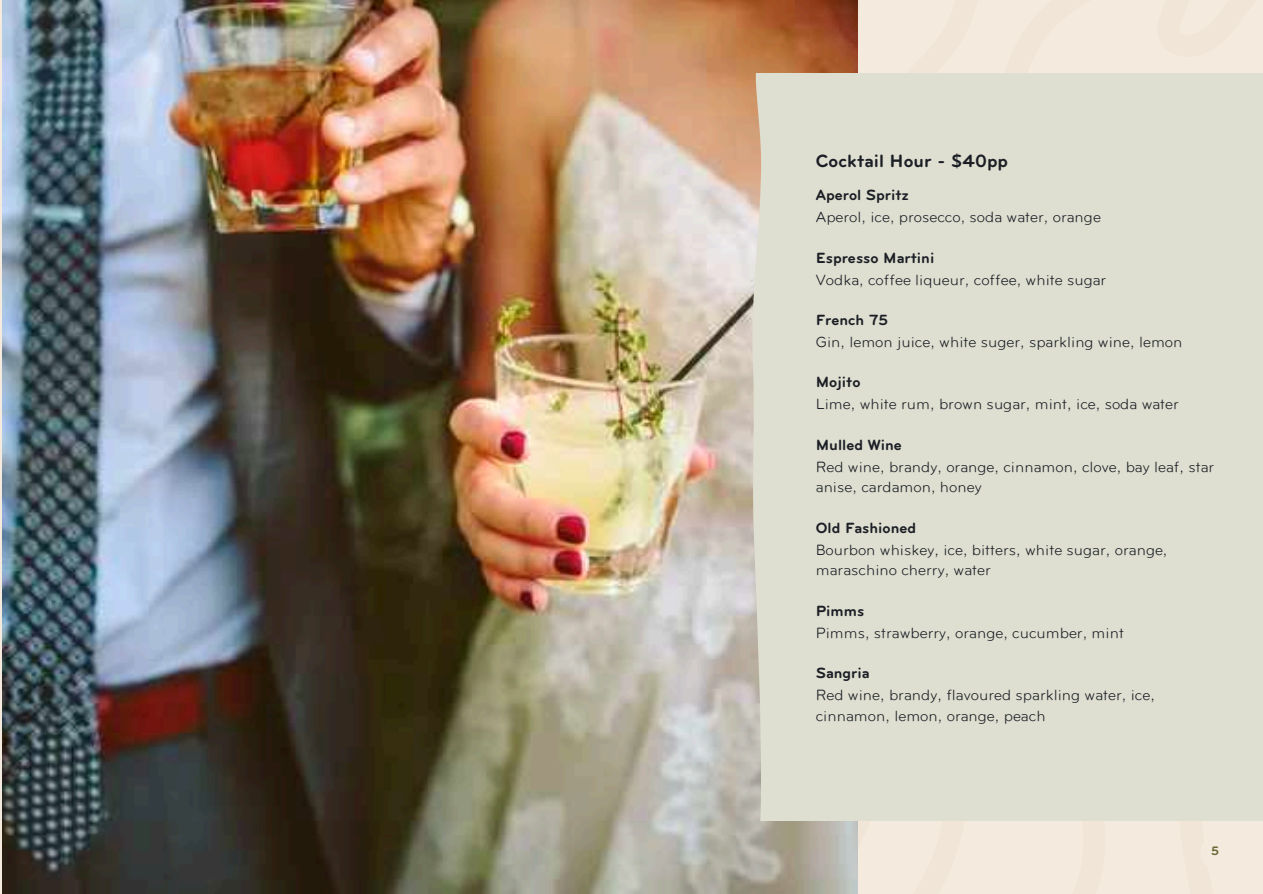
<style>
.page{position:relative;width:1263px;height:894px;background:#fff}
.page>*{position:absolute;margin:0;border:0;box-sizing:border-box;transform-origin:0 0}
.t1{font:700 18.45px "Bryant";color:#1b1e25}
.t2{font:15.3px/20.7px "Bryant";color:#1b1e25}
.t3{font:700 15.3px "Bryant";color:#1b1e25}
.t4{font:700 12.75px "Bryant";color:#686836}
</style>
<div class="page">
<div style="left:1105px;top:0;width:158px;height:893px;background:#f4eade"></div>
<div style="left:867px;top:0;width:238px;height:893px;background:#f4eade"></div>
<img style="left:3px;top:0;width:855px;height:893px">
<svg style="left:1200px;top:837px;width:31px;height:31px"></svg>
<div style="left:748px;top:73px;width:515px;height:747px;background:#dedfd0"></div>
<p class="t1" style="left:816px;top:154px;width:194px">Cocktail Hour - $40pp</p>
<p class="t3" style="left:816px;top:190px;width:95px">Aperol Spritz</p>
<p class="t2" style="left:816px;top:207px;width:287px">Aperol, ice, prosecco, soda water, orange</p>
<p class="t3" style="left:816px;top:252px;width:120px">Espresso Martini</p>
<p class="t2" style="left:816px;top:269px;width:292px">Vodka, coffee liqueur, coffee, white sugar</p>
<p class="t3" style="left:816px;top:314px;width:74px">French 75</p>
<p class="t2" style="left:816px;top:331px;width:368px">Gin, lemon juice, white suger, sparkling wine, lemon</p>
<p class="t3" style="left:816px;top:377px;width:46px">Mojito</p>
<p class="t2" style="left:816px;top:393px;width:365px">Lime, white rum, brown sugar, mint, ice, soda water</p>
<p class="t3" style="left:816px;top:439px;width:88px">Mulled Wine</p>
<p class="t2" style="left:816px;top:456px;width:400px">Red wine, brandy, orange, cinnamon, clove, bay leaf, star anise, cardamon, honey</p>
<p class="t3" style="left:816px;top:522px;width:102px">Old Fashioned</p>
<p class="t2" style="left:816px;top:539px;width:353px">Bourbon whiskey, ice, bitters, white sugar, orange, maraschino cherry, water</p>
<p class="t3" style="left:816px;top:605px;width:50px">Pimms</p>
<p class="t2" style="left:816px;top:622px;width:310px">Pimms, strawberry, orange, cucumber, mint</p>
<p class="t3" style="left:816px;top:667px;width:55px">Sangria</p>
<p class="t2" style="left:816px;top:684px;width:341px">Red wine, brandy, flavoured sparkling water, ice, cinnamon, lemon, orange, peach</p>
<p class="t4" style="left:1211px;top:846px;width:10px">5</p>
</div>
